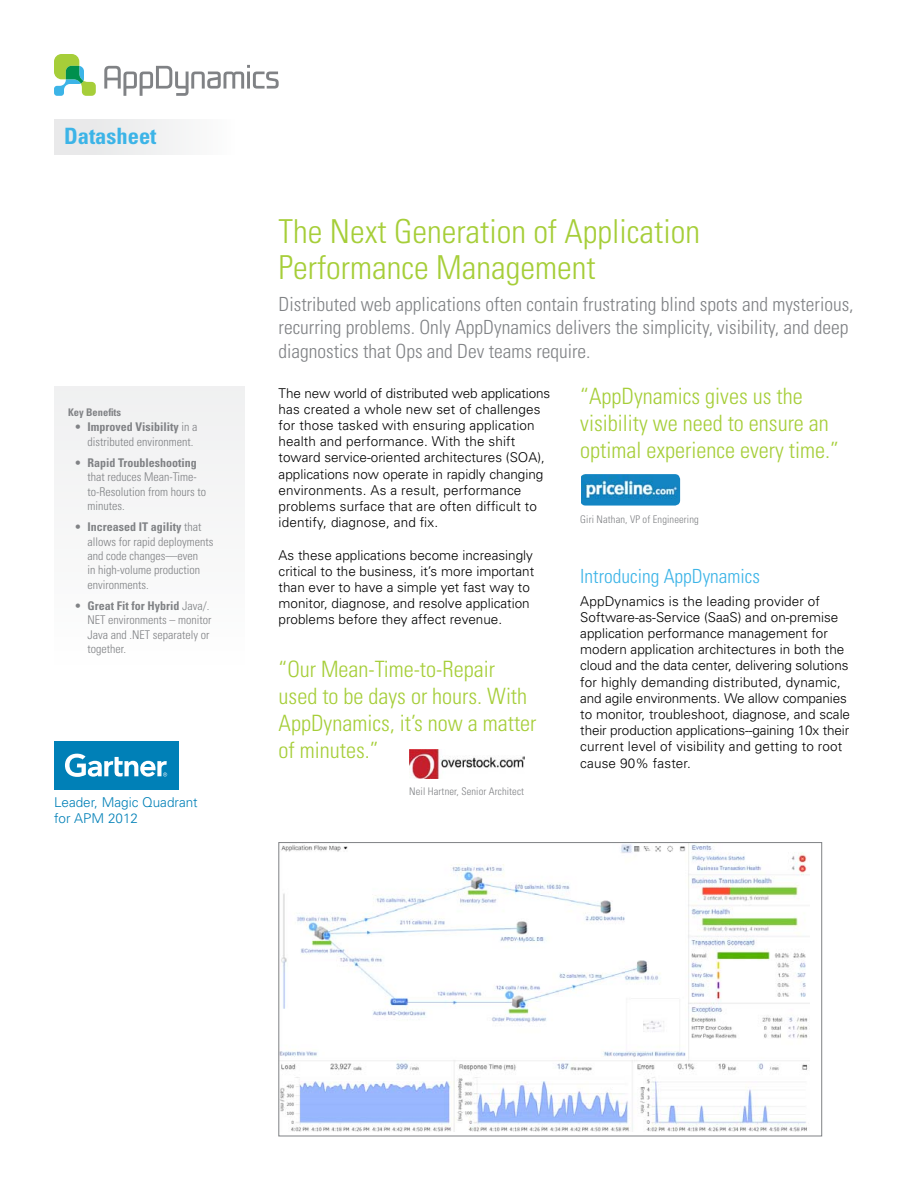
<style>
.page{position:relative;width:918px;height:1188px;background:#fff}
.page>*{position:absolute;margin:0;border:0;box-sizing:border-box;transform-origin:0 0}
.t1{font:300 condensed 33px/36px "Univers";color:#a6ce39}
.t2{font:300 condensed 22.5px/27px "Univers";color:#a6ce39}
.t3{font:700 condensed 22.5px "Univers";color:#3cb4e7}
.t4{font:300 condensed 19.5px/23.4px "Univers";color:#808285}
.t5{font:300 condensed 19.5px "Univers";color:#3cb4e7}
.t6{font:300 13.5px/16.2px "Univers";color:#000}
.t7{font:300 13.5px/16.2px "Univers";color:#0080b7}
.t8{font:300 condensed 12px/14.4px "Univers";color:#808285}
.t9{font:700 condensed 12px "Univers";color:#808285}
.t10{font:300 condensed 10.5px "Univers";letter-spacing:.01em;color:#808285}
.t11{font:700 condensed 10.5px "Univers";color:#808285}
.s1{font-weight:700}
</style>
<div class="page">
<div style="left:54px;top:387px;width:190px;height:320px;background:#f7f7f7"></div>
<img style="left:409px;top:750px;width:115px;height:28px">
<img style="left:281px;top:844px;width:528px;height:287px">
<div style="left:279px;top:842px;width:543px;height:294px;border:1px solid #808285"></div>
<img style="left:581px;top:474px;width:99px;height:32px">
<div style="left:54px;top:120px;width:225px;height:34px;background:linear-gradient(to right,#e5e5e6,#fff)"></div>
<svg style="left:104px;top:65px;width:175px;height:31px"></svg>
<svg style="left:54px;top:54px;width:42px;height:42px"></svg>
<div style="left:54px;top:741px;width:124px;height:49px;background:#0080b7"></div>
<svg style="left:65px;top:754px;width:102px;height:23px"></svg>
<h2 class="t3" style="left:64px;top:122px;width:94px">Datasheet</h2>
<p class="t11" style="left:68px;top:405px;width:55px">Key Benefits</p>
<p class="t8" style="left:88px;top:420px;width:111px;text-indent:-12px"><span class="s1">• Improved Visibility</span> in a distributed environment.</p>
<p class="t9" style="left:76px;top:455px;width:123px">• Rapid Troubleshooting</p>
<p class="t8" style="left:88px;top:470px;width:120px">that reduces Mean-Time&shy;to-Resolution from hours to minutes.</p>
<p class="t8" style="left:88px;top:520px;width:127px;text-indent:-12px"><span class="s1">• Increased IT agility</span> that allows for rapid deployments and code changes—even<br>in high-volume production environments.</p>
<p class="t8" style="left:88px;top:598px;width:125px;text-indent:-12px"><span class="s1">• Great Fit for Hybrid</span> Java/.<br>NET environments – monitor<br>Java and .NET separately or together.</p>
<p class="t7" style="left:54px;top:794px;width:145px">Leader, Magic Quadrant for APM 2012</p>
<h1 class="t1" style="left:279px;top:212px;width:423px">The Next Generation of Application<br>Performance Management</h1>
<h3 class="t4" style="left:279px;top:292px;width:576px">Distributed web applications often contain frustrating blind spots and mysterious, recurring problems. Only AppDynamics delivers the simplicity, visibility, and deep diagnostics that Ops and Dev teams require.</h3>
<p class="t6" style="left:279px;top:384px;width:273px">The new world of distributed web applications has created a whole new set of challenges for those tasked with ensuring application health and performance. With the shift toward service-oriented architectures (SOA), applications now operate in rapidly changing environments. As a result, performance problems surface that are often difficult to identify, diagnose, and fix.</p>
<p class="t6" style="left:279px;top:546px;width:257px">As these applications become increasingly critical to the business, it’s more important than ever to have a simple yet fast way to monitor, diagnose, and resolve application problems before they affect revenue.</p>
<h2 class="t2" style="left:279px;top:656px;width:259px">“Our Mean-Time-to-Repair used to be days or hours. With<br>AppDynamics, it’s now a matter of minutes.”</h2>
<p class="t10" style="left:409px;top:784px;width:116px">Neil Hartner, Senior Architect</p>
<h2 class="t2" style="left:580px;top:382px;width:260px">“AppDynamics gives us the visibility we need to ensure an optimal experience every time.”</h2>
<p class="t10" style="left:580px;top:513px;width:120px">Giri Nathan, VP of Engineering</p>
<h3 class="t5" style="left:580px;top:564px;width:181px">Introducing AppDynamics</h3>
<p class="t6" style="left:580px;top:592px;width:271px">AppDynamics is the leading provider of Software-as-Service (SaaS) and on-premise application performance management for modern application architectures in both the cloud and the data center, delivering solutions for highly demanding distributed, dynamic, and agile environments. We allow companies to monitor, troubleshoot, diagnose, and scale their production applications--gaining 10x their current level of visibility and getting to root cause 90% faster.</p>
</div>
